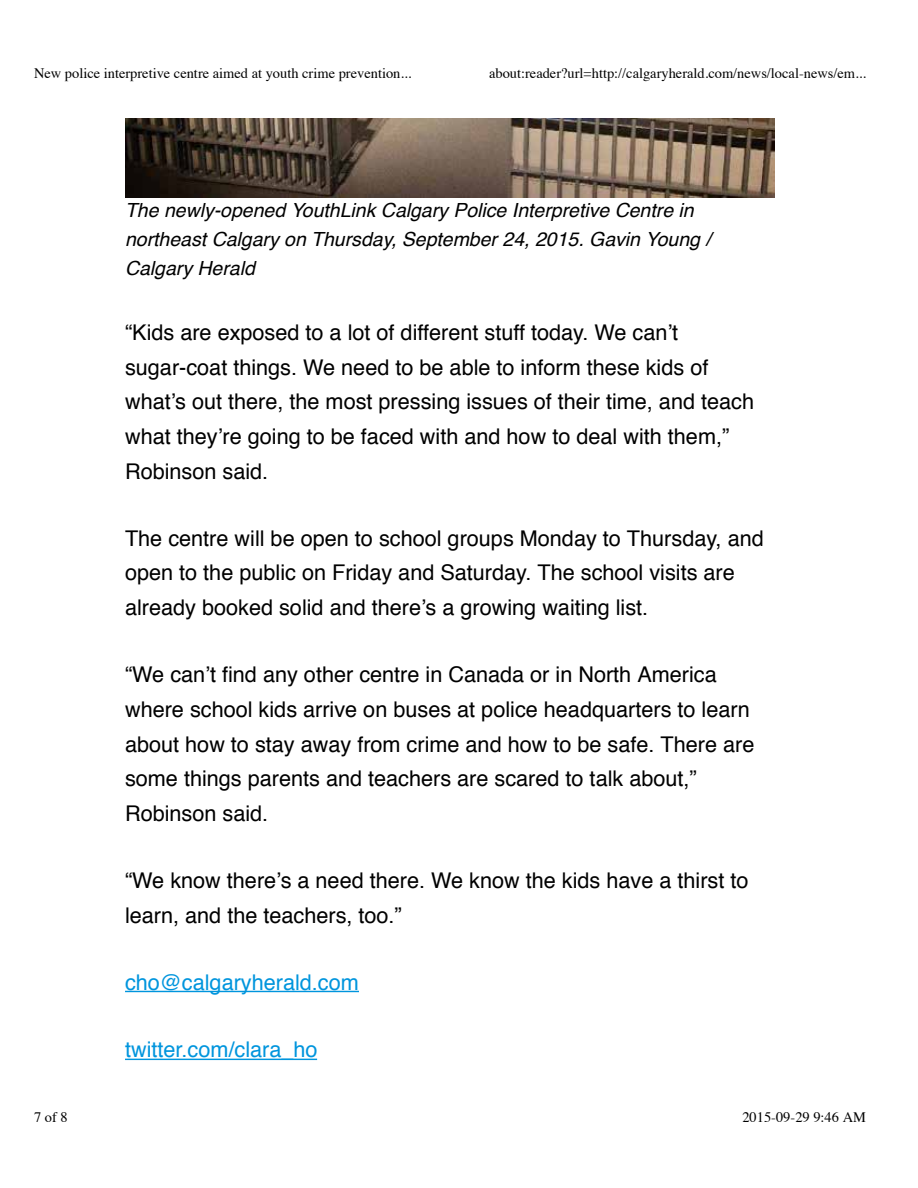
<style>
.page{position:relative;width:918px;height:1188px;background:#fff}
.page>*{position:absolute;margin:0;border:0;box-sizing:border-box;transform-origin:0 0}
.t1{font:21.6px/34.7px "Helvetica";color:#000}
.t2{font:21.6px "Helvetica";color:#0095dd}
.t3{font:italic 19.5px/28.8px "Helvetica";color:#000}
.t4{font:14.4px "Times";color:#000}
</style>
<div class="page">
<img style="left:125px;top:118px;width:650px;height:80px">
<hr style="left:125px;top:991px;width:234px;height:1px;background:#0095dd">
<hr style="left:125px;top:1059px;width:192px;height:1px;background:#0095dd">
<p class="t4" style="left:34px;top:60px;width:379px">New police interpretive centre aimed at youth crime prevention...</p>
<p class="t4" style="left:489px;top:60px;width:378px">about:reader?url=http://calgaryherald.com/news/local-news/em...</p>
<p class="t3" style="left:125px;top:197px;width:587px">The newly-opened YouthLink Calgary Police Interpretive Centre in northeast Calgary on Thursday, September 24, 2015. Gavin Young /<br>Calgary Herald</p>
<p class="t1" style="left:125px;top:316px;width:631px">“Kids are exposed to a lot of different stuff today. We can’t sugar-coat things. We need to be able to inform these kids of what’s out there, the most pressing issues of their time, and teach what they’re going to be faced with and how to deal with them,” Robinson said.</p>
<p class="t1" style="left:125px;top:522px;width:640px">The centre will be open to school groups Monday to Thursday, and open to the public on Friday and Saturday. The school visits are already booked solid and there’s a growing waiting list.</p>
<p class="t1" style="left:125px;top:658px;width:631px">“We can’t find any other centre in Canada or in North America where school kids arrive on buses at police headquarters to learn about how to stay away from crime and how to be safe. There are some things parents and teachers are scared to talk about,” Robinson said.</p>
<p class="t1" style="left:125px;top:864px;width:625px">“We know there’s a need there. We know the kids have a thirst to learn, and the teachers, too.”</p>
<p class="t2" style="left:125px;top:966px;width:235px">cho@calgaryherald.com</p>
<p class="t2" style="left:125px;top:1033px;width:194px">twitter.com/clara_ho</p>
<p class="t4" style="left:34px;top:1104px;width:35px">7 of 8</p>
<p class="t4" style="left:742px;top:1104px;width:125px">2015-09-29 9:46 AM</p>
</div>
